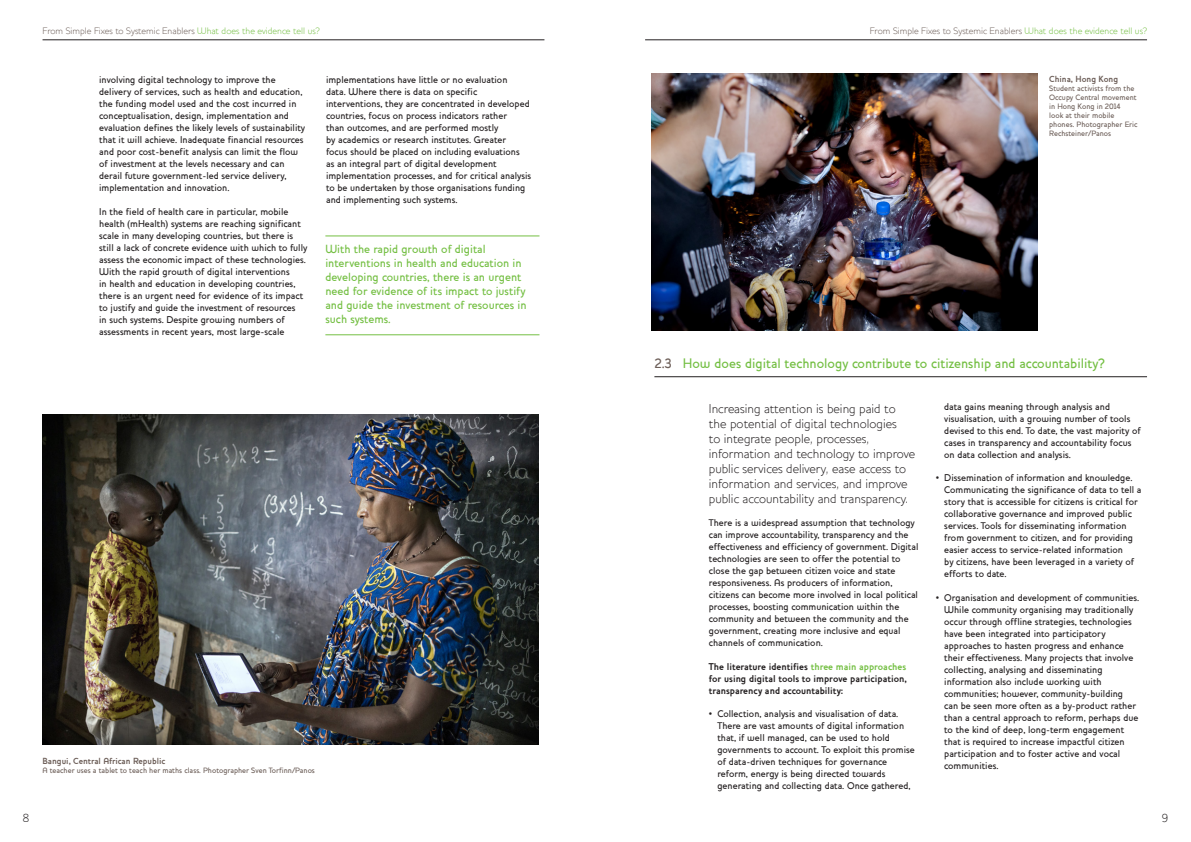
<style>
.page{position:relative;width:1191px;height:842px;background:#fff}
.page>*{position:absolute;margin:0;border:0;box-sizing:border-box;transform-origin:0 0}
.t1{font:500 14px "Houschka";color:#74bf43}
.t2{font:300 13px/15px "Houschka";color:#231f20}
.t3{font:500 12px/14px "Houschka";color:#74bf43}
.t4{font:300 12px "Houschka";color:#231f20}
.t5{font:500 10px/12px "Houschka";color:#231f20}
.t6{font:700 10px/12px "Houschka";color:#231f20;text-align:justify}
.t7{font:300 9.5px "Houschka";color:#6e605a}
.t8{font:700 9px "Houschka";color:#6e605a}
.t9{font:500 8px/9px "Houschka";color:#6e605a}
.s1{color:#74bf43}
.s2{color:#6e605a}
</style>
<div class="page">
<hr style="left:43px;top:40px;width:501px;height:1px;background:#231f20">
<hr style="left:645px;top:40px;width:502px;height:1px;background:#231f20">
<hr style="left:325px;top:236px;width:214px;height:1px;background:#74bf43">
<hr style="left:325px;top:335px;width:214px;height:1px;background:#74bf43">
<hr style="left:654px;top:377px;width:493px;height:1px;background:#231f20">
<img style="left:651px;top:74px;width:386px;height:257px">
<img style="left:43px;top:414px;width:496px;height:331px">
<p class="t7" style="left:43px;top:25px;width:279px">From Simple Fixes to Systemic Enablers <span class="s1">What does the evidence tell us?</span></p>
<p class="t7" style="left:870px;top:25px;width:279px">From Simple Fixes to Systemic Enablers <span class="s1">What does the evidence tell us?</span></p>
<p class="t5" style="left:99px;top:74px;width:207px">involving digital technology to improve the delivery of services, such as health and education, the funding model used and the cost incurred in conceptualisation, design, implementation and evaluation defines the likely levels of sustainability that it will achieve. Inadequate financial resources and poor cost-benefit analysis can limit the flow of investment at the levels necessary and can derail future government-led service delivery, implementation and innovation.</p>
<p class="t5" style="left:99px;top:205px;width:210px">In the field of health care in particular, mobile health (mHealth) systems are reaching significant scale in many developing countries, but there is still a lack of concrete evidence with which to fully assess the economic impact of these technologies.<br>With the rapid growth of digital interventions<br>in health and education in developing countries, there is an urgent need for evidence of its impact to justify and guide the investment of resources<br>in such systems. Despite growing numbers of assessments in recent years, most large-scale</p>
<p class="t5" style="left:326px;top:74px;width:207px">implementations have little or no evaluation<br>data. Where there is data on specific interventions, they are concentrated in developed countries, focus on process indicators rather<br>than outcomes, and are performed mostly<br>by academics or research institutes. Greater<br>focus should be placed on including evaluations<br>as an integral part of digital development implementation processes, and for critical analysis to be undertaken by those organisations funding and implementing such systems.</p>
<p class="t3" style="left:325px;top:242px;width:203px">With the rapid growth of digital interventions in health and education in developing countries, there is an urgent need for evidence of its impact to justify and guide the investment of resources in such systems.</p>
<p class="t8" style="left:43px;top:755px;width:124px">Bangui, Central African Republic</p>
<p class="t9" style="left:43px;top:765px;width:274px">A teacher uses a tablet to teach her maths class. Photographer Sven Torfinn/Panos</p>
<p class="t8" style="left:1049px;top:74px;width:70px">China, Hong Kong</p>
<p class="t9" style="left:1049px;top:84px;width:90px">Student activists from the<br>Occupy Central movement in Hong Kong in 2014<br>look at their mobile phones. Photographer Eric<br>Rechsteiner/Panos</p>
<p class="t1" style="left:654px;top:355px;width:451px"><span class="s2">2.3</span> How does digital technology contribute to citizenship and accountability?</p>
<p class="t2" style="left:709px;top:401px;width:208px">Increasing attention is being paid to the potential of digital technologies<br>to integrate people, processes, information and technology to improve public services delivery, ease access to information and services, and improve public accountability and transparency.</p>
<p class="t5" style="left:709px;top:517px;width:211px">There is a widespread assumption that technology can improve accountability, transparency and the effectiveness and efficiency of government. Digital technologies are seen to offer the potential to close the gap between citizen voice and state responsiveness. As producers of information, citizens can become more involved in local political processes, boosting communication within the community and between the community and the government, creating more inclusive and equal channels of communication.</p>
<p class="t6" style="left:709px;top:660px;width:199px">The literature identifies <span class="s1">three main approaches </span>for using digital tools to improve participation, transparency and accountability:</p>
<p class="t5" style="left:717px;top:707px;width:199px;text-indent:-9px">• Collection, analysis and visualisation of data.<br>There are vast amounts of digital information that, if well managed, can be used to hold governments to account. To exploit this promise of data-driven techniques for governance reform, energy is being directed towards generating and collecting data. Once gathered,</p>
<p class="t5" style="left:944px;top:401px;width:198px">data gains meaning through analysis and visualisation, with a growing number of tools devised to this end. To date, the vast majority of cases in transparency and accountability focus on data collection and analysis.</p>
<p class="t5" style="left:944px;top:472px;width:199px;text-indent:-9px">• Dissemination of information and knowledge.<br>Communicating the significance of data to tell a story that is accessible for citizens is critical for collaborative governance and improved public services. Tools for disseminating information from government to citizen, and for providing easier access to service-related information<br>by citizens, have been leveraged in a variety of efforts to date.</p>
<p class="t5" style="left:944px;top:591px;width:196px;text-indent:-9px">• Organisation and development of communities.<br>While community organising may traditionally occur through offline strategies, technologies have been integrated into participatory approaches to hasten progress and enhance their effectiveness. Many projects that involve collecting, analysing and disseminating information also include working with communities; however, community-building can be seen more often as a by-product rather than a central approach to reform, perhaps due to the kind of deep, long-term engagement that is required to increase impactful citizen participation and to foster active and vocal communities.</p>
<p class="t4" style="left:23px;top:810px;width:8px">8</p>
<p class="t4" style="left:1162px;top:810px;width:8px">9</p>
</div>
